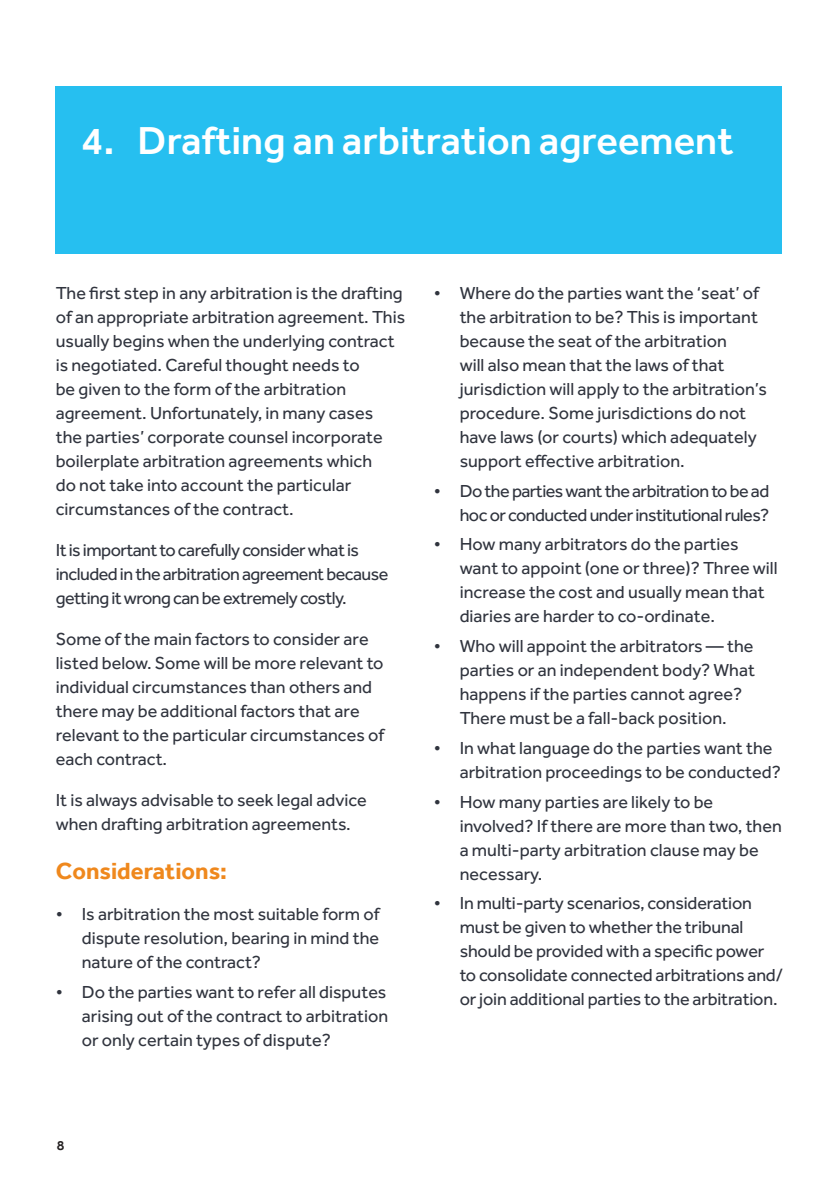
<style>
.page{position:relative;width:840px;height:1191px;background:#fff}
.page>*{position:absolute;margin:0;border:0;box-sizing:border-box;transform-origin:0 0}
.t1{font:500 40px "Effra";color:#fff}
.t2{font:700 24px "Effra";color:#ef881d}
.Body{font:18px/24px "Effra";color:#30343e}
.Body-2{font:18px/24px "Effra";letter-spacing:-.03em;color:#30343e}
.t3{font:500 14px "Effra";color:#231f20}
</style>
<div class="page">
<div style="left:56px;top:86px;width:725px;height:168px;background:#26bff0"></div>
<h1 class="t1" style="left:82px;top:117px;width:653px">4. Drafting an arbitration agreement</h1>
<p class="Body" style="left:56px;top:281px;width:351px">The first step in any arbitration is the drafting of an appropriate arbitration agreement. This usually begins when the underlying contract is negotiated. Careful thought needs to<br>be given to the form of the arbitration agreement. Unfortunately, in many cases<br>the parties’ corporate counsel incorporate boilerplate arbitration agreements which<br>do not take into account the particular circumstances of the contract.</p>
<p class="Body-2" style="left:56px;top:538px;width:334px">It is important to carefully consider what is included in the arbitration agreement because getting it wrong can be extremely costly.</p>
<p class="Body" style="left:56px;top:627px;width:330px">Some of the main factors to consider are listed below. Some will be more relevant to individual circumstances than others and there may be additional factors that are relevant to the particular circumstances of each contract.</p>
<p class="Body" style="left:56px;top:788px;width:312px">It is always advisable to seek legal advice when drafting arbitration agreements.</p>
<h2 class="t2" style="left:56px;top:856px;width:173px">Considerations:</h2>
<p class="Body" style="left:82px;top:902px;width:299px;text-align:justify;text-indent:-26px">• Is arbitration the most suitable form of dispute resolution, bearing in mind the nature of the contract?</p>
<p class="Body" style="left:82px;top:979px;width:308px;text-align:justify;text-indent:-26px">• Do the parties want to refer all disputes arising out of the contract to arbitration or only certain types of dispute?</p>
<p class="Body" style="left:459px;top:281px;width:308px;text-indent:-26px">• Where do the parties want the ‘seat’ of the arbitration to be? This is important because the seat of the arbitration<br>will also mean that the laws of that jurisdiction will apply to the arbitration’s procedure. Some jurisdictions do not have laws (or courts) which adequately support effective arbitration.</p>
<p class="Body-2" style="left:433px;top:478px;width:337px;text-align:right">• Do the parties want the arbitration to be ad hoc or conducted under institutional rules?</p>
<p class="Body" style="left:459px;top:532px;width:319px;text-indent:-26px">• How many arbitrators do the parties want to appoint (one or three)? Three will increase the cost and usually mean that diaries are harder to co-ordinate.</p>
<p class="Body" style="left:459px;top:634px;width:296px;text-indent:-26px">• Who will appoint the arbitrators — the parties or an independent body? What happens if the parties cannot agree?<br>There must be a fall-back position.</p>
<p class="Body" style="left:459px;top:735px;width:322px;text-indent:-26px">• In what language do the parties want the arbitration proceedings to be conducted?</p>
<p class="Body" style="left:459px;top:789px;width:323px;text-indent:-26px">• How many parties are likely to be involved? If there are more than two, then a multi-party arbitration clause may be necessary.</p>
<p class="Body" style="left:459px;top:891px;width:324px;text-indent:-26px">• In multi-party scenarios, consideration must be given to whether the tribunal should be provided with a specific power to consolidate connected arbitrations and/ or join additional parties to the arbitration.</p>
<p class="t3" style="left:57px;top:1136px;width:9px">8</p>
</div>
